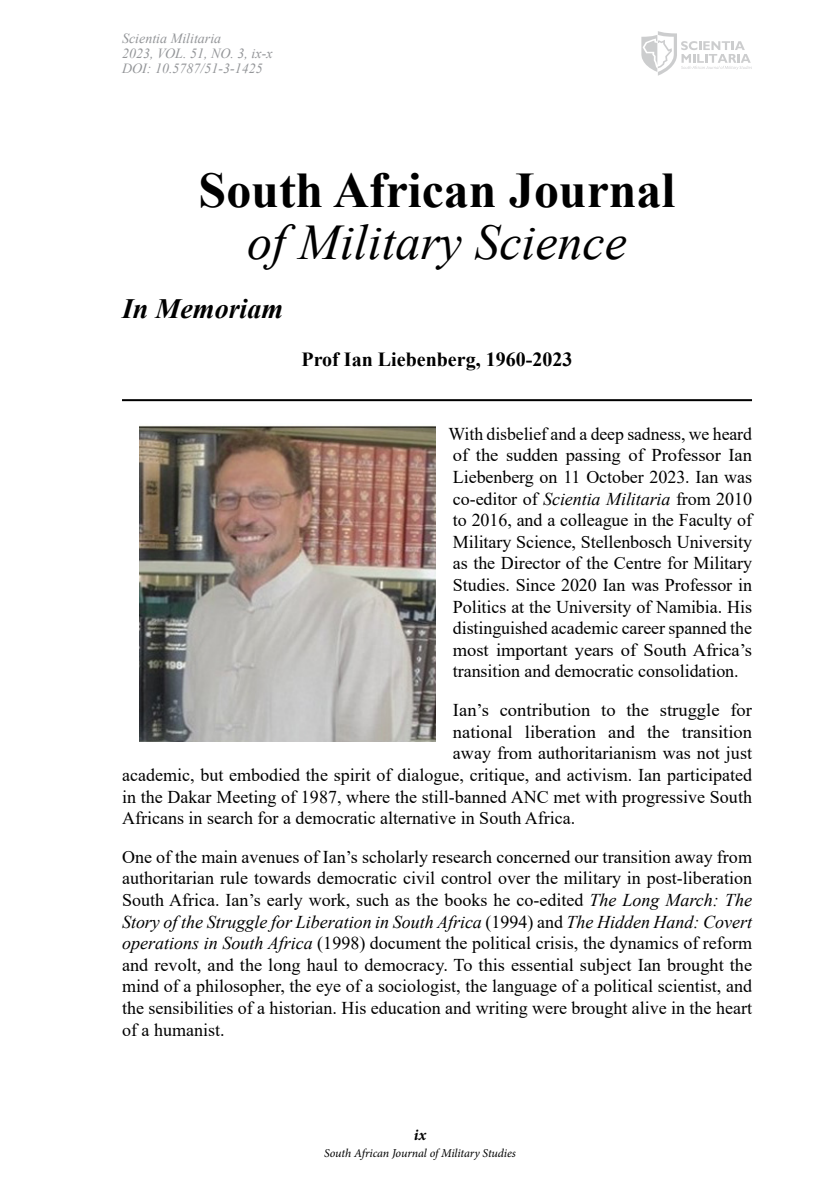
<style>
.page{position:relative;width:840px;height:1191px;background:#fff}
.page>*{position:absolute;margin:0;border:0;box-sizing:border-box;transform-origin:0 0}
.t1{font:700 49.8px "Times New Roman";color:#000}
.t2{font:italic 49.8px "Times New Roman";color:#000}
.t3{font:italic 700 28px "Times New Roman";color:#000}
.t4{font:700 20px "Times New Roman";color:#000}
.t5{font:18px/21.6px "Times New Roman";color:#000;text-align:justify}
.t6{font:italic 700 16px "Minion Pro";color:#000}
.t7{font:italic 14px/15.2px "Times New Roman";color:#939598}
.t8{font:italic 12px "Minion Pro";letter-spacing:-.01em;color:#000}
.s1{font-style:italic}
</style>
<div class="page">
<hr style="left:122px;top:399px;width:629px;height:2px;background:#000">
<img style="left:139px;top:425px;width:296px;height:317px">
<svg style="left:641px;top:31px;width:110px;height:45px"></svg>
<p class="t7" style="left:122px;top:30px;width:152px">Scientia Militaria<br>2023, VOL. 51, NO. 3, ix-x<br>DOI: 10.5787/51-3-1425</p>
<h1 class="t1" style="left:198px;top:154px;width:478px">South African Journal</h1>
<h1 class="t2" style="left:247px;top:208px;width:381px">of Military Science</h1>
<h2 class="t3" style="left:122px;top:289px;width:163px">In Memoriam</h2>
<p class="t4" style="left:301px;top:345px;width:272px">Prof Ian Liebenberg, 1960-2023</p>
<p class="t5" style="left:448px;top:422px;width:305px">With disbelief and a deep sadness, we heard of the sudden passing of Professor Ian Liebenberg on 11 October 2023. Ian was co-editor of <span class="s1">Scientia Militaria</span> from 2010 to 2016, and a colleague in the Faculty of Military Science, Stellenbosch University as the Director of the Centre for Military Studies. Since 2020 Ian was Professor in Politics at the University of Namibia. His distinguished academic career spanned the most important years of South Africa’s transition and democratic consolidation.</p>
<p class="t5" style="left:452px;top:698px;width:300px">Ian’s contribution to the struggle for</p>
<p class="t5" style="left:452px;top:720px;width:300px">national liberation and the transition</p>
<p class="t5" style="left:452px;top:742px;width:300px">away from authoritarianism was not just</p>
<p class="t5" style="left:122px;top:763px;width:631px">academic, but embodied the spirit of dialogue, critique, and activism. Ian participated</p>
<p class="t5" style="left:122px;top:785px;width:631px">in the Dakar Meeting of 1987, where the still-banned ANC met with progressive South</p>
<p class="t5" style="left:122px;top:806px;width:454px">Africans in search for a democratic alternative in South Africa.</p>
<p class="t5" style="left:122px;top:845px;width:631px">One of the main avenues of Ian’s scholarly research concerned our transition away from authoritarian rule towards democratic civil control over the military in post-liberation South Africa. Ian’s early work, such as the books he co-edited <span class="s1">The Long March: The Story of the Struggle for Liberation in South Africa</span> (1994) and <span class="s1">The Hidden Hand: Covert operations in South Africa</span> (1998) document the political crisis, the dynamics of reform and revolt, and the long haul to democracy. To this essential subject Ian brought the mind of a philosopher, the eye of a sociologist, the language of a political scientist, and the sensibilities of a historian. His education and writing were brought alive in the heart of a humanist.</p>
<p class="t6" style="left:413px;top:1123px;width:14px">ix</p>
<p class="t8" style="left:324px;top:1144px;width:193px">South African Journal of Military Studies</p>
</div>
